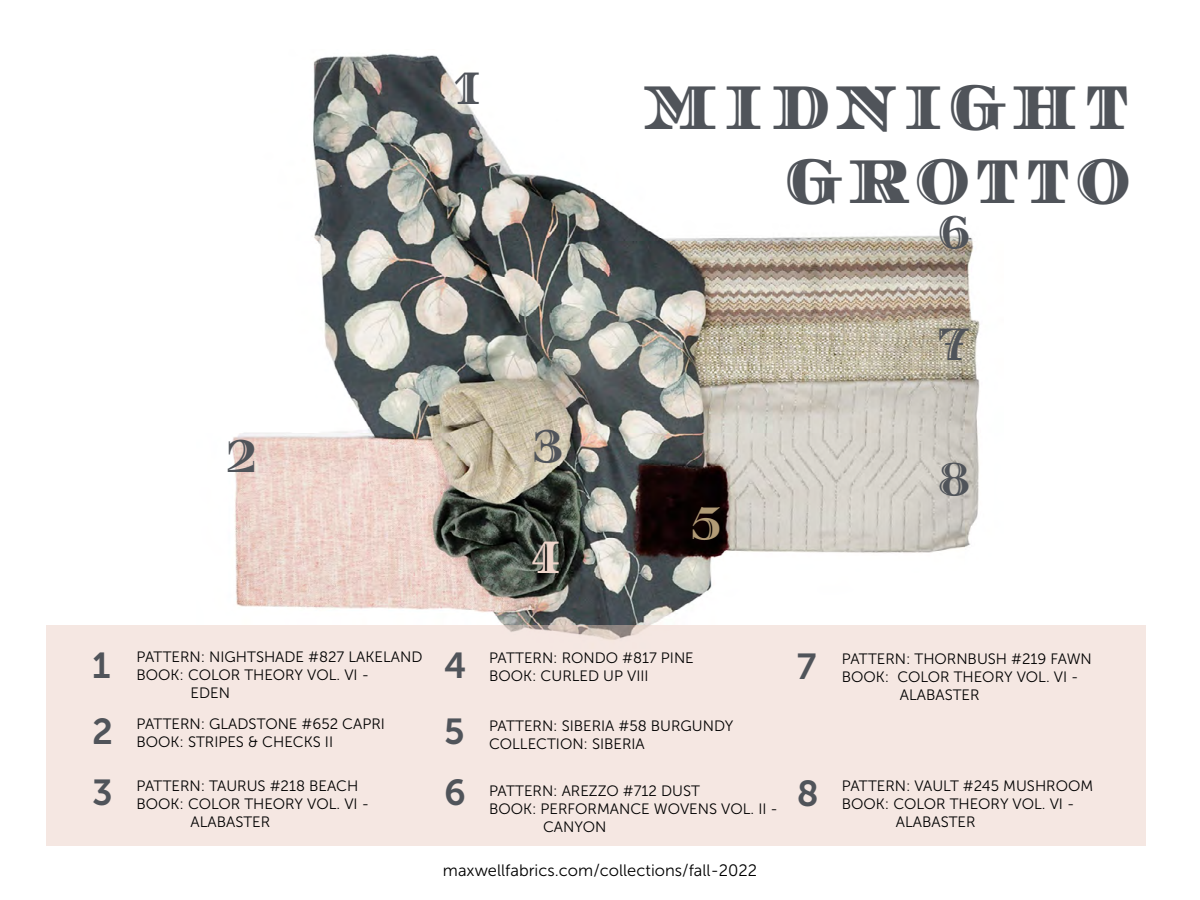
<style>
.page{position:relative;width:1200px;height:900px;background:#fff}
.page>*{position:absolute;margin:0;border:0;box-sizing:border-box;transform-origin:0 0}
.t1{font:76.2px/73.8px "Diplomata SC";letter-spacing:.14em;color:#50545a;text-align:right;scale:.6 1}
.t2{font:48.3px "Diplomata SC";color:#50545a;scale:.6 1}
.t3{font:48.3px "Diplomata SC";color:#b19b76;scale:.6 1}
.t4{font:48.3px "Diplomata SC";color:#efd6cc;scale:.6 1}
.t5{font:36px/65.7px "Museo Sans 700";color:#50545a}
.t6{font:16.5px "Museo Sans 300";color:#000}
.t7{font:15px/18px "Museo Sans 300";color:#000}
</style>
<div class="page">
<img style="left:197px;top:54px;width:806px;height:572px">
<div style="left:46px;top:626px;width:1100px;height:220px;background:#f5e7e2"></div>
<h2 class="t2" style="left:454px;top:59px;width:47px">1</h2>
<h1 class="t1" style="left:644px;top:65px;width:811px">MIDNIGHT<br>GROTTO</h1>
<h2 class="t2" style="left:938px;top:203px;width:55px">6</h2>
<h2 class="t2" style="left:226px;top:427px;width:51px">2</h2>
<h2 class="t2" style="left:533px;top:417px;width:51px">3</h2>
<h2 class="t4" style="left:531px;top:528px;width:51px">4</h2>
<h2 class="t3" style="left:691px;top:494px;width:51px">5</h2>
<h2 class="t2" style="left:938px;top:315px;width:55px">7</h2>
<h2 class="t2" style="left:938px;top:450px;width:55px">8</h2>
<h3 class="t5" style="left:92px;top:633px;width:22px">1<br>2</h3>
<h3 class="t5" style="left:92px;top:759px;width:22px">3</h3>
<p class="t7" style="left:136px;top:648px;width:287px">PATTERN: NIGHTSHADE #827 LAKELAND</p>
<p class="t7" style="left:136px;top:666px;width:234px">BOOK: COLOR THEORY VOL. VI -</p>
<p class="t7" style="left:190px;top:684px;width:41px">EDEN</p>
<p class="t7" style="left:136px;top:715px;width:250px">PATTERN: GLADSTONE #652 CAPRI<br>BOOK: STRIPES &amp; CHECKS II</p>
<p class="t7" style="left:136px;top:777px;width:223px">PATTERN: TAURUS #218 BEACH</p>
<p class="t7" style="left:136px;top:795px;width:234px">BOOK: COLOR THEORY VOL. VI -</p>
<p class="t7" style="left:190px;top:813px;width:81px">ALABASTER</p>
<p class="t7" style="left:489px;top:649px;width:206px">PATTERN: RONDO #817 PINE<br>BOOK: CURLED UP VIII</p>
<p class="t7" style="left:489px;top:717px;width:246px">PATTERN: SIBERIA #58 BURGUNDY<br>COLLECTION: SIBERIA</p>
<p class="t7" style="left:489px;top:782px;width:212px">PATTERN: AREZZO #712 DUST</p>
<p class="t7" style="left:489px;top:800px;width:290px">BOOK: PERFORMANCE WOVENS VOL. II -</p>
<p class="t7" style="left:543px;top:818px;width:65px">CANYON</p>
<h3 class="t5" style="left:444px;top:633px;width:24px">4</h3>
<h3 class="t5" style="left:797px;top:634px;width:21px">7</h3>
<h3 class="t5" style="left:444px;top:701px;width:23px;line-height:60.9px">5<br>6</h3>
<h3 class="t5" style="left:797px;top:760px;width:23px">8</h3>
<p class="t6" style="left:443px;top:862px;width:316px">maxwellfabrics.com/collections/fall-2022</p>
<p class="t7" style="left:842px;top:650px;width:252px">PATTERN: THORNBUSH #219 FAWN</p>
<p class="t7" style="left:842px;top:668px;width:238px">BOOK: COLOR THEORY VOL. VI -</p>
<p class="t7" style="left:900px;top:686px;width:81px">ALABASTER</p>
<p class="t7" style="left:842px;top:776px;width:253px">PATTERN: VAULT #245 MUSHROOM</p>
<p class="t7" style="left:842px;top:794px;width:234px">BOOK: COLOR THEORY VOL. VI -</p>
<p class="t7" style="left:896px;top:812px;width:81px">ALABASTER</p>
</div>
